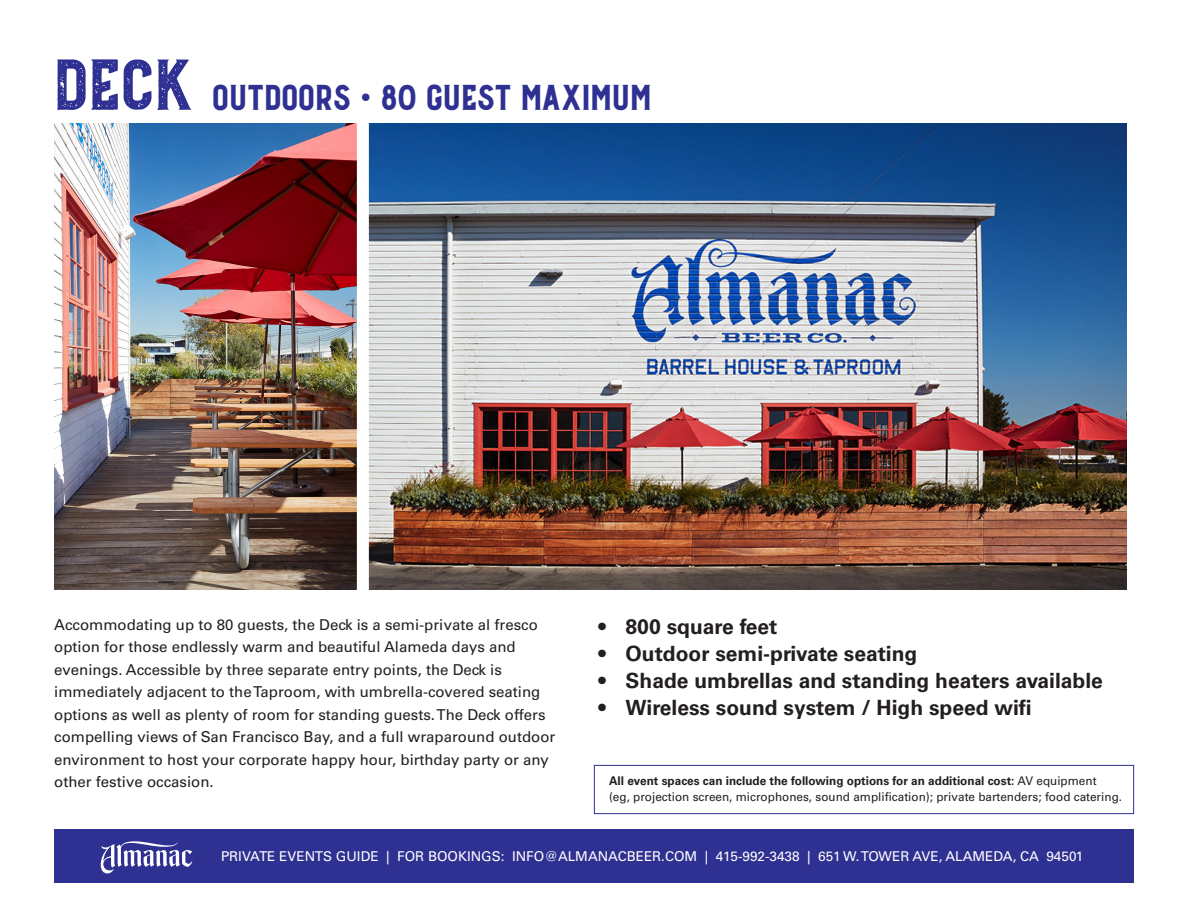
<style>
.page{position:relative;width:1188px;height:918px;background:#fff}
.page>*{position:absolute;margin:0;border:0;box-sizing:border-box;transform-origin:0 0}
.t1{font:36px "Oakwood Clean";color:#2e3092}
.t2{font:700 21px "Univers LT Std";color:#231f20}
.t3{font:15px/22.5px "Univers LT Std";color:#231f20}
.t4{font:13.5px "Univers LT Std";color:#fff}
.t5{font:12px/16.5px "Univers LT Std";color:#231f20}
.s1{font-family:"Oakwood Rough";font-size:72px}
.s2{font-weight:700}
</style>
<div class="page">
<div style="left:54px;top:829px;width:1080px;height:54px;background:#2e3092"></div>
<svg style="left:101px;top:841px;width:91px;height:32px"></svg>
<img style="left:369px;top:123px;width:758px;height:467px">
<img style="left:54px;top:123px;width:303px;height:467px">
<div style="left:594px;top:765px;width:540px;height:49px;border:1px solid #2e3092"></div>
<p class="t1" style="left:54px;top:75px;width:599px"><span class="s1">DECK</span> OUTDOORS <sup>.</sup> 80 GUEST MAXIMUM</p>
<p class="t3" style="left:54px;top:613px;width:503px">Accommodating up to 80 guests, the Deck is a semi-private al fresco option for those endlessly warm and beautiful Alameda days and evenings. Accessible by three separate entry points, the Deck is immediately adjacent to the Taproom, with umbrella-covered seating options as well as plenty of room for standing guests. The Deck offers compelling views of San Francisco Bay, and a full wraparound outdoor environment to host your corporate happy hour, birthday party or any other festive occasion.</p>
<p class="t2" style="left:599px;top:614px;width:180px">• 800 square feet</p>
<p class="t2" style="left:599px;top:641px;width:320px">• Outdoor semi-private seating</p>
<p class="t2" style="left:599px;top:668px;width:506px">• Shade umbrellas and standing heaters available</p>
<p class="t2" style="left:599px;top:695px;width:435px">• Wireless sound system / High speed wifi</p>
<p class="t5" style="left:609px;top:772px;width:515px"><span class="s2">All event spaces can include the following options for an additional cost:</span> AV equipment<br>(eg, projection screen, microphones, sound amplification); private bartenders; food catering.</p>
<p class="t4" style="left:221px;top:848px;width:864px">PRIVATE EVENTS GUIDE | FOR BOOKINGS: INFO@ALMANACBEER.COM | 415-992-3438 | 651 W. TOWER AVE, ALAMEDA, CA 94501</p>
</div>
